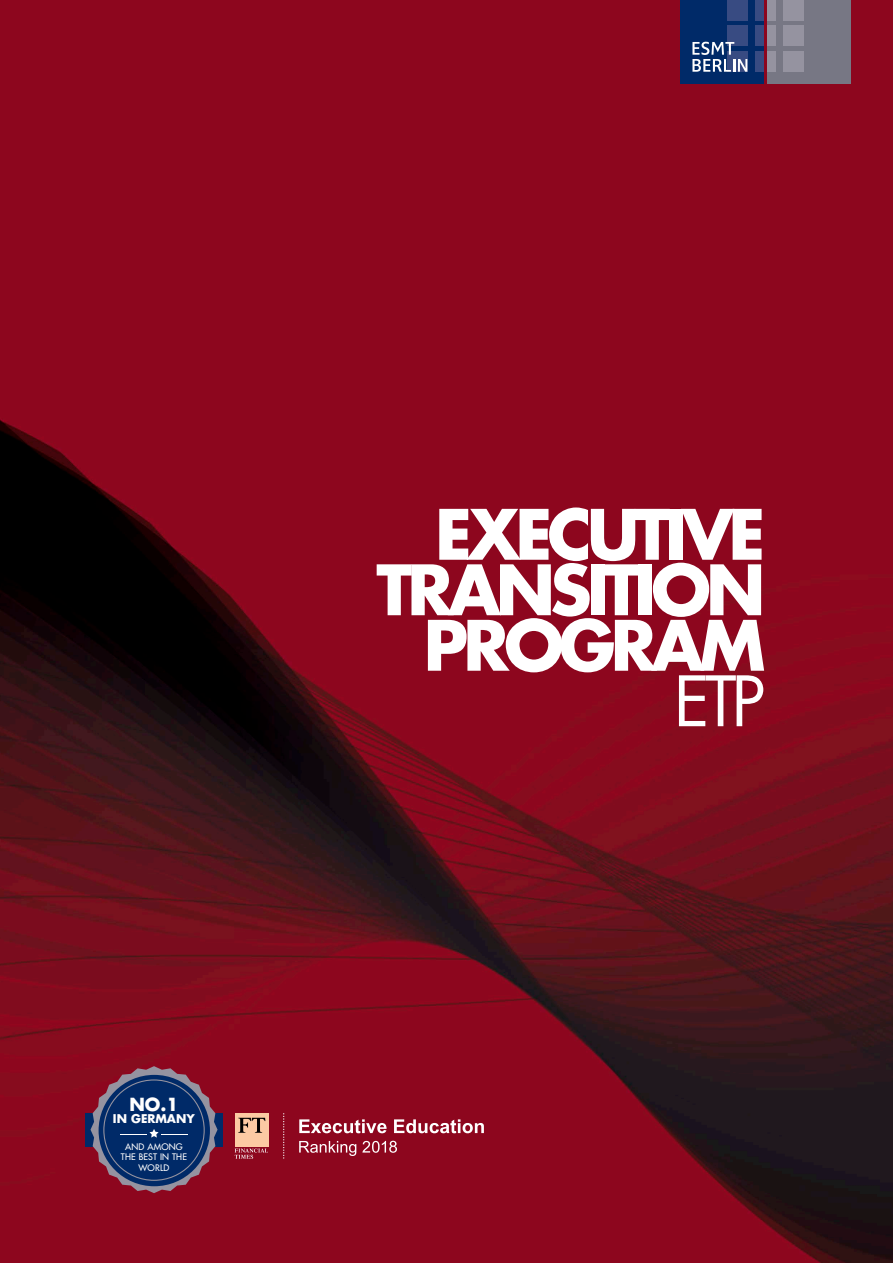
<style>
.page{position:relative;width:893px;height:1263px;background:#fff}
.page>*{position:absolute;margin:0;border:0;box-sizing:border-box;transform-origin:0 0}
.t1{font:700 67.5px/55.5px "Futura Std";letter-spacing:-.075em;color:#fff;text-align:right}
.t2{font:67.5px "Futura Std";color:#fff}
.t3{font:700 17.55px "Futura Std";color:#fff}
.t4{font:700 11.7px "Futura Std";color:#fff}
.t5{font:500 8.85px/10.5px "Futura Std";letter-spacing:.02em;color:#fff;text-align:center}
</style>
<div class="page">
<img style="left:0;top:0;width:893px;height:1263px">
<div style="left:680px;top:0;width:84px;height:84px;background:#002a68"></div>
<div style="left:727px;top:0;width:20px;height:20px;background:#384b82"></div>
<div style="left:755px;top:0;width:9px;height:20px;background:#384b82"></div>
<div style="left:727px;top:26px;width:20px;height:20px;background:#384b82"></div>
<div style="left:755px;top:26px;width:9px;height:20px;background:#384b82"></div>
<div style="left:755px;top:52px;width:9px;height:20px;background:#384b82"></div>
<div style="left:767px;top:0;width:83px;height:84px;background:#777784"></div>
<div style="left:767px;top:0;width:8px;height:20px;background:#9593a0"></div>
<div style="left:783px;top:26px;width:20px;height:20px;background:#9593a0"></div>
<div style="left:783px;top:0;width:20px;height:20px;background:#9593a0"></div>
<div style="left:783px;top:52px;width:20px;height:20px;background:#9593a0"></div>
<div style="left:767px;top:26px;width:8px;height:20px;background:#9593a0"></div>
<div style="left:767px;top:52px;width:8px;height:20px;background:#9593a0"></div>
<svg style="left:692px;top:42px;width:55px;height:30px"></svg>
<svg style="left:235px;top:1148px;width:33px;height:11px"></svg>
<div style="left:235px;top:1113px;width:33px;height:33px;background:#fccaa3"></div>
<svg style="left:238px;top:1118px;width:27px;height:15px"></svg>
<div style="left:85px;top:1113px;width:138px;height:33px;background:#002a68"></div>
<svg style="left:91px;top:1066px;width:127px;height:127px"></svg>
<svg style="left:283px;top:1113px;width:1px;height:45px"></svg>
<svg style="left:299px;top:1119px;width:88px;height:14px"></svg>
<svg style="left:394px;top:1119px;width:90px;height:14px"></svg>
<svg style="left:299px;top:1141px;width:57px;height:15px"></svg>
<svg style="left:362px;top:1141px;width:35px;height:12px"></svg>
<p class="t3" style="left:129px;top:1092px;width:51px">NO.1</p>
<p class="t4" style="left:113px;top:1111px;width:83px">IN GERMANY</p>
<p class="t5" style="left:121px;top:1141px;width:68px">AND AMONG<br>THE BEST IN THE<br>WORLD</p>
<p class="t1" style="left:376px;top:506px;width:391px">EXECUTIVE<br>TRANSITION<br>PROGRAM</p>
<p class="t2" style="left:674px;top:658px;width:93px">ETP</p>
</div>
